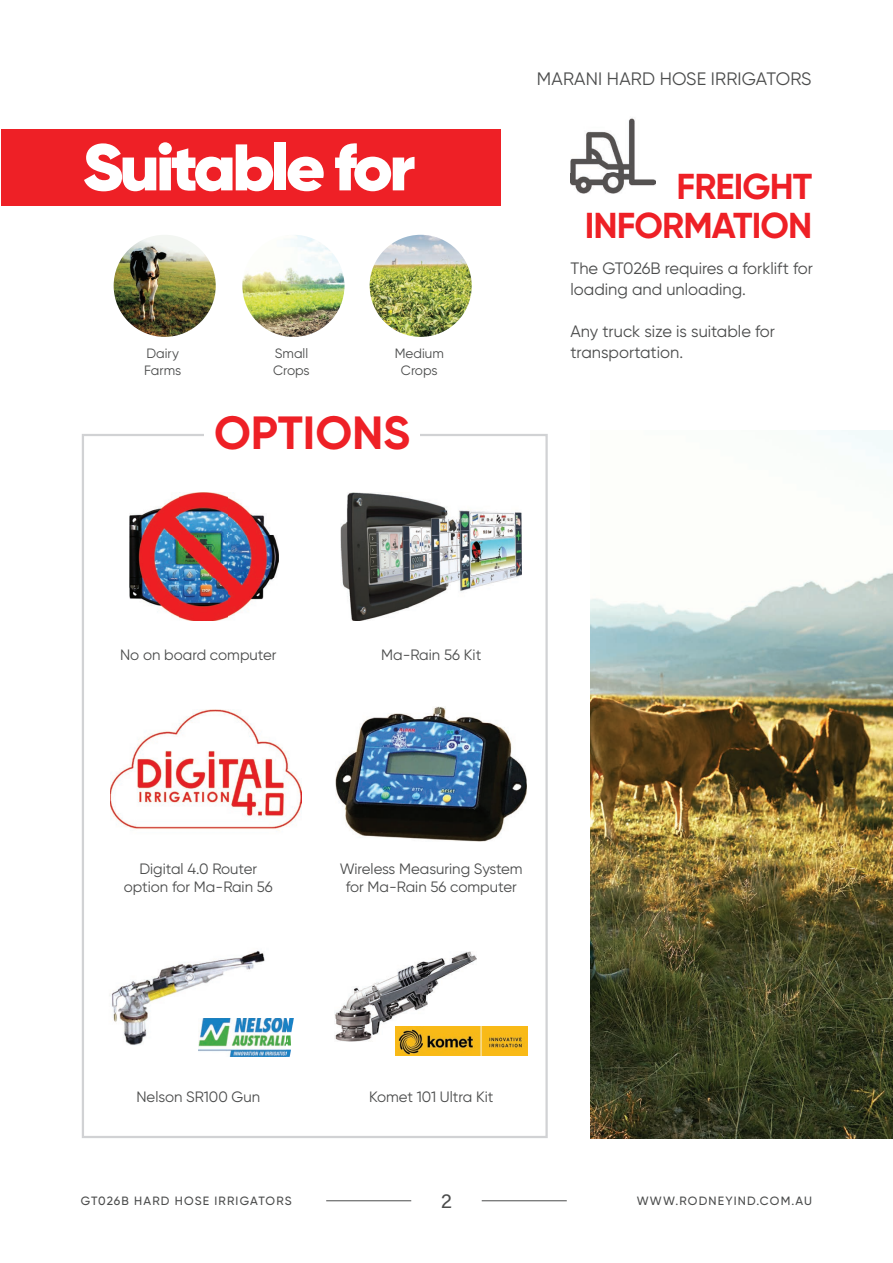
<style>
.page{position:relative;width:893px;height:1263px;background:#fff}
.page>*{position:absolute;margin:0;border:0;box-sizing:border-box;transform-origin:0 0}
.t1{font:900 65.7px "Gilroy";letter-spacing:-.05em;color:#fff;scale:1.05 1}
.t2{font:700 46.5px "Gilroy";color:#ee2026}
.t3{font:700 36px/39px "Gilroy";letter-spacing:-.025em;color:#ee2026;text-align:right}
.t4{font:19.5px "Acumin Pro";color:#4b4c4c}
.t5{font:18px "Gilroy";letter-spacing:.01em;color:#4b4c4c}
.t6{font:16.5px/21px "Gilroy";color:#4b4c4c}
.t7{font:15px/18px "Gilroy";color:#4b4c4c;text-align:center}
.t8{font:13.5px/16.5px "Gilroy";color:#4b4c4c}
.t9{font:500 12px "Gilroy";letter-spacing:.1em;color:#4b4c4c}
</style>
<div class="page">
<hr style="left:482px;top:1200px;width:85px;height:1px;background:#4b4c4c">
<hr style="left:326px;top:1200px;width:85px;height:1px;background:#4b4c4c">
<svg style="left:82px;top:434px;width:466px;height:704px"></svg>
<img style="left:130px;top:493px;width:149px;height:128px">
<div style="left:204px;top:411px;width:216px;height:45px;background:#fff"></div>
<img style="left:102px;top:935px;width:183px;height:128px">
<img style="left:199px;top:1018px;width:94px;height:38px">
<img style="left:334px;top:952px;width:142px;height:89px">
<img style="left:396px;top:1026px;width:131px;height:29px">
<img style="left:341px;top:493px;width:181px;height:128px">
<img style="left:591px;top:430px;width:302px;height:709px">
<div style="left:1px;top:129px;width:499px;height:76px;background:#ee2026"></div>
<img style="left:570px;top:118px;width:65px;height:55px">
<img style="left:570px;top:173px;width:85px;height:21px">
<img style="left:114px;top:235px;width:102px;height:102px;border-radius:51px">
<img style="left:242px;top:235px;width:102px;height:102px;border-radius:51px">
<img style="left:370px;top:235px;width:102px;height:102px;border-radius:51px">
<h1 class="t1" style="left:83px;top:126px;width:318px">Suitable for</h1>
<p class="t8" style="left:144px;top:345px;width:39px">Dairy<br>Farms</p>
<p class="t8" style="left:273px;top:345px;width:38px">Small<br>Crops</p>
<p class="t8" style="left:395px;top:345px;width:51px;text-align:center">Medium<br>Crops</p>
<h2 class="t2" style="left:214px;top:403px;width:197px">OPTIONS</h2>
<p class="t5" style="left:537px;top:68px;width:276px">MARANI HARD HOSE IRRIGATORS</p>
<h3 class="t3" style="left:585px;top:166px;width:229px">FREIGHT<br>INFORMATION</h3>
<p class="t6" style="left:570px;top:258px;width:244px">The GT026B requires a forklift for loading and unloading.</p>
<p class="t6" style="left:570px;top:321px;width:206px">Any truck size is suitable for transportation.</p>
<p class="t7" style="left:120px;top:645px;width:158px">No on board computer</p>
<p class="t7" style="left:381px;top:645px;width:102px">Ma-Rain 56 Kit</p>
<p class="t7" style="left:124px;top:859px;width:151px">Digital 4.0 Router option for Ma-Rain 56</p>
<p class="t7" style="left:340px;top:859px;width:184px">Wireless Measuring System for Ma-Rain 56 computer</p>
<p class="t7" style="left:136px;top:1087px;width:125px">Nelson SR100 Gun</p>
<p class="t7" style="left:369px;top:1087px;width:126px">Komet 101 Ultra Kit</p>
<p class="t9" style="left:82px;top:1193px;width:142px">THE IRRIGATOR BOOK</p>
<h3 class="t4" style="left:436px;top:1186px;width:24px">44</h3>
<p class="t9" style="left:638px;top:1193px;width:177px">WWW.RODNEYIND.COM.AU</p>
<p class="t9" style="left:81px;top:1194px;width:212px">GT026B HARD HOSE IRRIGATORS</p>
<h3 class="t4" style="left:441px;top:1187px;width:12px">2</h3>
</div>
